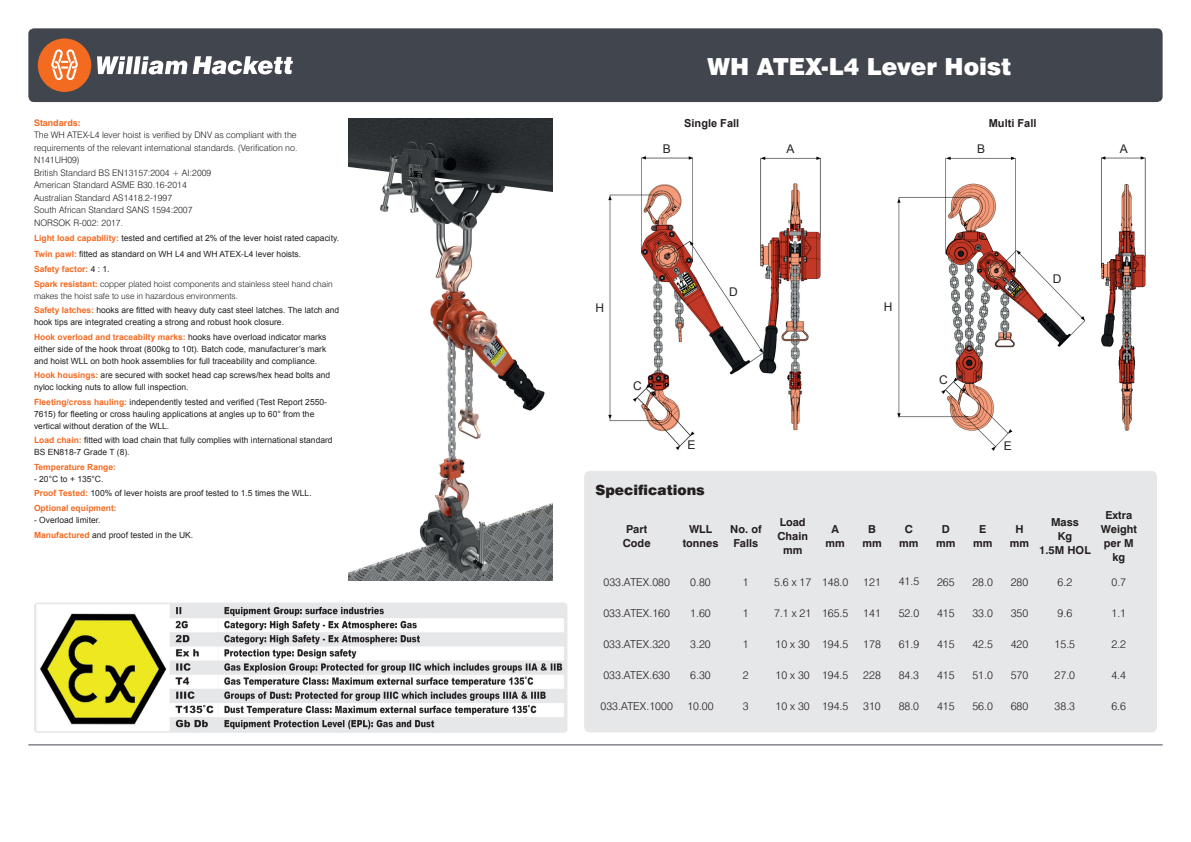
<style>
.page{position:relative;width:1191px;height:842px;background:#fff}
.page>*{position:absolute;margin:0;border:0;box-sizing:border-box;transform-origin:0 0}
.t1{font:900 23.5px "Swiss 721 BT";letter-spacing:-.005em;color:#fff}
.t2{font:900 14px "Swiss 721 BT";color:#231f20}
.t3{font:12px "Arial";color:#231f20}
.t4{font:300 11px "Swiss 721 BT";color:#231f20}
.t5{font:700 11px/14px "Swiss 721 BT";color:#231f20;text-align:center}
.t6{font:700 11px "Arial";color:#231f20}
.t7{font:300 9px/12.5px "Swiss 721 BT";color:#231f20}
.t8{font:700 9px "Swiss 721 BT";color:#f36a21}
.t9{font:8.5px/12px "Arial";color:#231f20}
.t10{font:300 8.5px/12px "Swiss 721 BT";color:#231f20}
.t11{font:700 8.5px "Arial";color:#f36a21}
.s1{font-weight:700;color:#f36a21}
</style>
<div class="page">
<div style="left:28px;top:28px;width:1134px;height:74px;background:#41464e;border-radius:6px"></div>
<hr style="left:28px;top:744px;width:1134px;height:1px;background:#41464e">
<div style="left:584px;top:471px;width:573px;height:261px;background:#e6e7e9;border-radius:6px"></div>
<img style="left:348px;top:119px;width:205px;height:461px">
<div style="left:38px;top:38px;width:53px;height:54px;background:#f36a21;border-radius:50%"></div>
<svg style="left:193px;top:56px;width:100px;height:18px"></svg>
<svg style="left:97px;top:56px;width:90px;height:19px"></svg>
<svg style="left:51px;top:49px;width:27px;height:31px"></svg>
<img style="left:608px;top:156px;width:213px;height:294px">
<img style="left:897px;top:156px;width:249px;height:295px">
<img style="left:34px;top:602px;width:534px;height:131px">
<p class="t8" style="left:34px;top:117px;width:48px">Standards:</p>
<p class="t7" style="left:34px;top:129px;width:265px">The WH ATEX-L4 lever hoist is verified by DNV as compliant with the requirements of the relevant international standards. (Verification no.<br>N141UH09)<br>British Standard BS EN13157:2004 + AI:2009<br>American Standard ASME B30.16-2014<br>Australian Standard AS1418.2-1997<br>South African Standard SANS 1594:2007<br>NORSOK R-002: 2017.</p>
<p class="t9" style="left:34px;top:231px;width:307px;line-height:15.5px"><span class="s1">Light load capability:</span> tested and certified at 2% of the lever hoist rated capacity.<br><span class="s1">Twin pawl:</span> fitted as standard on WH L4 and WH ATEX-L4 lever hoists.<br><span class="s1">Safety factor:</span> 4 : 1.</p>
<p class="t10" style="left:34px;top:278px;width:300px"><span class="s1">Spark resistant:</span> copper plated hoist components and stainless steel hand chain makes the hoist safe to use in hazardous environments.</p>
<p class="t9" style="left:34px;top:305px;width:307px"><span class="s1">Safety latches:</span> hooks are fitted with heavy duty cast steel latches. The latch and hook tips are integrated creating a strong and robust hook closure.</p>
<p class="t9" style="left:34px;top:331px;width:294px;text-align:justify"><span class="s1">Hook overload and traceabilty marks:</span> hooks have overload indicator marks either side of the hook throat (800kg to 10t). Batch code, manufacturer’s mark and hoist WLL on both hook assemblies for full traceability and compliance.</p>
<p class="t9" style="left:34px;top:370px;width:298px"><span class="s1">Hook housings:</span> are secured with socket head cap screws/hex head bolts and nyloc locking nuts to allow full inspection.</p>
<p class="t9" style="left:34px;top:396px;width:294px"><span class="s1">Fleeting/cross hauling:</span> independently tested and verified (Test Report 2550-<br>7615) for fleeting or cross hauling applications at angles up to 60° from the vertical without deration of the WLL.</p>
<p class="t9" style="left:34px;top:435px;width:300px"><span class="s1">Load chain:</span> fitted with load chain that fully complies with international standard<br>BS EN818-7 Grade T (8).</p>
<p class="t11" style="left:34px;top:461px;width:84px">Temperature Range:</p>
<p class="t9" style="left:34px;top:472px;width:279px;line-height:14.5px">- 20°C to + 135°C.<br><span class="s1">Proof Tested:</span> 100% of lever hoists are proof tested to 1.5 times the WLL.<br><span class="s1">Optional equipment:</span></p>
<p class="t9" style="left:34px;top:512px;width:161px;line-height:15.5px">- Overload limiter.<br><span class="s1">Manufactured</span> and proof tested in the UK.</p>
<h1 class="t1" style="left:707px;top:52px;width:305px">WH ATEX-L4 Lever Hoist</h1>
<p class="t6" style="left:684px;top:116px;width:57px">Single Fall</p>
<p class="t6" style="left:988px;top:116px;width:49px">Multi Fall</p>
<h3 class="t3" style="left:662px;top:141px;width:10px">B</h3>
<h3 class="t3" style="left:786px;top:141px;width:10px">A</h3>
<h3 class="t3" style="left:977px;top:141px;width:10px">B</h3>
<h3 class="t3" style="left:1119px;top:141px;width:10px">A</h3>
<h3 class="t3" style="left:729px;top:284px;width:10px">D</h3>
<h3 class="t3" style="left:595px;top:300px;width:10px">H</h3>
<h3 class="t3" style="left:883px;top:299px;width:10px">H</h3>
<h3 class="t3" style="left:633px;top:378px;width:10px">C</h3>
<h3 class="t3" style="left:687px;top:437px;width:10px">E</h3>
<h3 class="t3" style="left:939px;top:372px;width:10px">C</h3>
<h3 class="t3" style="left:1053px;top:271px;width:10px">D</h3>
<h3 class="t3" style="left:1004px;top:438px;width:10px">E</h3>
<h2 class="t2" style="left:595px;top:481px;width:111px">Specifications</h2>
<p class="t5" style="left:623px;top:522px;width:29px">Part<br>Code</p>
<p class="t5" style="left:682px;top:522px;width:37px">WLL tonnes</p>
<p class="t5" style="left:730px;top:522px;width:33px">No. of<br>Falls</p>
<p class="t5" style="left:777px;top:515px;width:32px">Load<br>Chain mm</p>
<p class="t5" style="left:825px;top:522px;width:21px">A mm</p>
<p class="t5" style="left:862px;top:522px;width:21px">B mm</p>
<p class="t5" style="left:899px;top:522px;width:21px">C mm</p>
<p class="t5" style="left:936px;top:522px;width:21px">D mm</p>
<p class="t5" style="left:973px;top:522px;width:21px">E mm</p>
<p class="t5" style="left:1010px;top:522px;width:21px">H mm</p>
<p class="t5" style="left:1039px;top:515px;width:53px">Mass<br>Kg<br>1.5M HOL</p>
<p class="t5" style="left:1100px;top:508px;width:38px">Extra<br>Weight per M kg</p>
<p class="t4" style="left:603px;top:575px;width:68px">033.ATEX.080</p>
<p class="t4" style="left:690px;top:575px;width:22px">0.80</p>
<p class="t4" style="left:743px;top:575px;width:7px">1</p>
<p class="t4" style="left:774px;top:575px;width:76px">5.6 x 17 148.0</p>
<p class="t4" style="left:863px;top:575px;width:19px">121</p>
<p class="t4" style="left:898px;top:575px;width:22px">41.5</p>
<p class="t4" style="left:937px;top:575px;width:19px">265</p>
<p class="t4" style="left:972px;top:575px;width:22px">28.0</p>
<p class="t4" style="left:1010px;top:575px;width:19px">280</p>
<p class="t4" style="left:1057px;top:575px;width:16px">6.2</p>
<p class="t4" style="left:1111px;top:575px;width:16px">0.7</p>
<p class="t4" style="left:603px;top:606px;width:68px">033.ATEX.160</p>
<p class="t4" style="left:690px;top:606px;width:22px">1.60</p>
<p class="t4" style="left:743px;top:606px;width:7px">1</p>
<p class="t4" style="left:774px;top:606px;width:76px">7.1 x 21 165.5</p>
<p class="t4" style="left:863px;top:606px;width:19px">141</p>
<p class="t4" style="left:898px;top:606px;width:22px">52.0</p>
<p class="t4" style="left:937px;top:606px;width:19px">415</p>
<p class="t4" style="left:972px;top:606px;width:22px">33.0</p>
<p class="t4" style="left:1010px;top:606px;width:19px">350</p>
<p class="t4" style="left:1057px;top:606px;width:16px">9.6</p>
<p class="t4" style="left:1111px;top:606px;width:16px">1.1</p>
<p class="t4" style="left:603px;top:637px;width:68px">033.ATEX.320</p>
<p class="t4" style="left:690px;top:637px;width:22px">3.20</p>
<p class="t4" style="left:743px;top:637px;width:7px">1</p>
<p class="t4" style="left:775px;top:637px;width:74px">10 x 30 194.5</p>
<p class="t4" style="left:863px;top:637px;width:19px">178</p>
<p class="t4" style="left:898px;top:637px;width:22px">61.9</p>
<p class="t4" style="left:937px;top:637px;width:19px">415</p>
<p class="t4" style="left:972px;top:637px;width:22px">42.5</p>
<p class="t4" style="left:1010px;top:637px;width:19px">420</p>
<p class="t4" style="left:1054px;top:637px;width:22px">15.5</p>
<p class="t4" style="left:1111px;top:637px;width:16px">2.2</p>
<p class="t4" style="left:603px;top:668px;width:68px">033.ATEX.630</p>
<p class="t4" style="left:690px;top:668px;width:22px">6.30</p>
<p class="t4" style="left:743px;top:668px;width:7px">2</p>
<p class="t4" style="left:775px;top:668px;width:74px">10 x 30 194.5</p>
<p class="t4" style="left:863px;top:668px;width:19px">228</p>
<p class="t4" style="left:898px;top:668px;width:22px">84.3</p>
<p class="t4" style="left:937px;top:668px;width:19px">415</p>
<p class="t4" style="left:972px;top:668px;width:22px">51.0</p>
<p class="t4" style="left:1010px;top:668px;width:19px">570</p>
<p class="t4" style="left:1054px;top:668px;width:22px">27.0</p>
<p class="t4" style="left:1111px;top:668px;width:16px">4.4</p>
<p class="t4" style="left:600px;top:699px;width:74px">033.ATEX.1000</p>
<p class="t4" style="left:687px;top:699px;width:28px">10.00</p>
<p class="t4" style="left:743px;top:699px;width:7px">3</p>
<p class="t4" style="left:775px;top:699px;width:74px">10 x 30 194.5</p>
<p class="t4" style="left:863px;top:699px;width:19px">310</p>
<p class="t4" style="left:898px;top:699px;width:22px">88.0</p>
<p class="t4" style="left:937px;top:699px;width:19px">415</p>
<p class="t4" style="left:972px;top:699px;width:22px">56.0</p>
<p class="t4" style="left:1010px;top:699px;width:19px">680</p>
<p class="t4" style="left:1054px;top:699px;width:22px">38.3</p>
<p class="t4" style="left:1111px;top:699px;width:16px">6.6</p>
</div>
